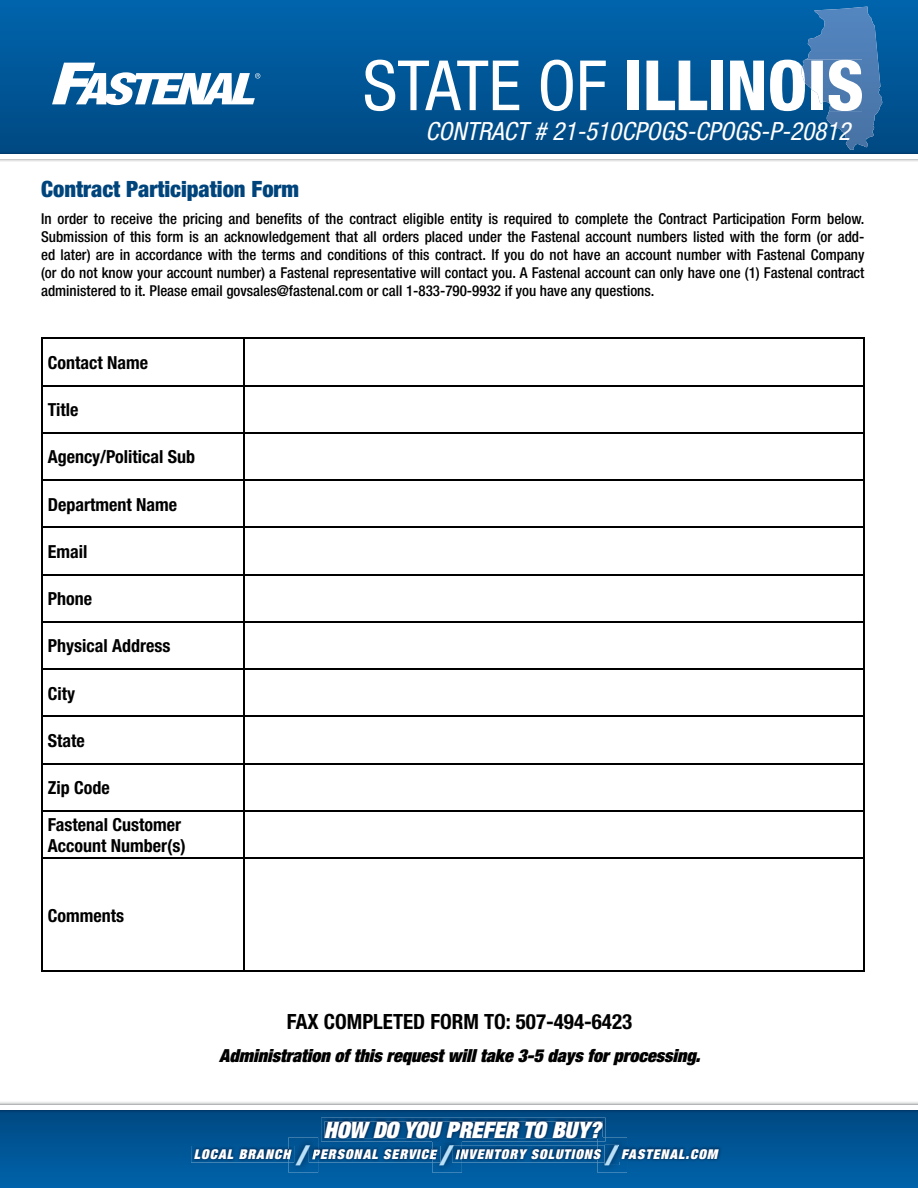
<style>
.page{position:relative;width:918px;height:1188px;background:#fff}
.page>*{position:absolute;margin:0;border:0;box-sizing:border-box;transform-origin:0 0}
.t1{font:800 condensed 69.45px "Helvetica Neue";color:#fff}
.t2{font:italic 900 expanded 27.15px "Helvetica Neue";color:#b9e0f7}
.t3{font:italic condensed 25.05px "Helvetica Neue";color:#fff}
.t4{font:italic 900 expanded 22.65px "Helvetica Neue";color:#fff}
.t5{font:900 condensed 22.5px "Helvetica Neue";color:#00447c}
.t6{font:700 condensed 21px "Helvetica Neue";color:#000}
.t7{font:700 condensed 18px/36.6px "Helvetica Neue";color:#000}
.t8{font:italic 900 expanded 18px "Helvetica Neue";color:#000}
.t9{font:500 condensed 15px/18px "Helvetica Neue";color:#000;text-align:justify}
.t10{font:italic 900 expanded 13.5px "Helvetica Neue";letter-spacing:.075em;color:#fff}
.s1{font-weight:400}
</style>
<div class="page">
<svg style="left:0;top:1112px;width:918px;height:76px;background:#005697"></svg>
<img style="left:0;top:1102px;width:918px;height:10px">
<div style="left:0;top:1105px;width:918px;height:5px;background:#fff"></div>
<img style="left:321px;top:1118px;width:285px;height:23px">
<img style="left:325px;top:1121px;width:278px;height:17px">
<img style="left:597px;top:1137px;width:30px;height:36px">
<svg style="left:597px;top:1137px;width:9px;height:4px"></svg>
<img style="left:605px;top:1145px;width:14px;height:20px">
<img style="left:191px;top:1146px;width:98px;height:17px">
<img style="left:194px;top:1149px;width:95px;height:11px">
<img style="left:318px;top:1146px;width:114px;height:17px">
<img style="left:318px;top:1149px;width:114px;height:11px">
<img style="left:462px;top:1145px;width:142px;height:18px">
<img style="left:462px;top:1149px;width:135px;height:11px">
<svg style="left:597px;top:1149px;width:4px;height:11px"></svg>
<img style="left:619px;top:1145px;width:103px;height:17px">
<svg style="left:618px;top:1145px;width:1px;height:17px"></svg>
<img style="left:432px;top:1137px;width:30px;height:36px">
<svg style="left:432px;top:1149px;width:6px;height:11px"></svg>
<svg style="left:455px;top:1149px;width:7px;height:11px"></svg>
<img style="left:289px;top:1137px;width:29px;height:36px">
<svg style="left:289px;top:1149px;width:3px;height:11px"></svg>
<svg style="left:312px;top:1149px;width:6px;height:11px"></svg>
<svg style="left:0;top:0;width:918px;height:151px;background:#005798"></svg>
<img style="left:0;top:151px;width:918px;height:11px">
<div style="left:0;top:154px;width:918px;height:5px;background:#fff"></div>
<hr style="left:41px;top:338px;width:203px;height:1px;background:#000">
<hr style="left:41px;top:339px;width:2px;height:46px;background:#000">
<hr style="left:244px;top:338px;width:621px;height:1px;background:#000">
<hr style="left:243px;top:339px;width:2px;height:46px;background:#000">
<hr style="left:863px;top:339px;width:2px;height:46px;background:#000">
<hr style="left:41px;top:385px;width:203px;height:1px;background:#000">
<hr style="left:41px;top:386px;width:2px;height:46px;background:#000">
<hr style="left:244px;top:385px;width:621px;height:1px;background:#000">
<hr style="left:243px;top:386px;width:2px;height:46px;background:#000">
<hr style="left:863px;top:386px;width:2px;height:46px;background:#000">
<hr style="left:41px;top:432px;width:203px;height:2px;background:#000">
<hr style="left:41px;top:434px;width:2px;height:45px;background:#000">
<hr style="left:244px;top:432px;width:621px;height:2px;background:#000">
<hr style="left:243px;top:434px;width:2px;height:45px;background:#000">
<hr style="left:863px;top:434px;width:2px;height:45px;background:#000">
<hr style="left:41px;top:479px;width:203px;height:2px;background:#000">
<hr style="left:41px;top:481px;width:2px;height:46px;background:#000">
<hr style="left:244px;top:479px;width:621px;height:2px;background:#000">
<hr style="left:243px;top:481px;width:2px;height:46px;background:#000">
<hr style="left:863px;top:481px;width:2px;height:46px;background:#000">
<hr style="left:41px;top:527px;width:203px;height:1px;background:#000">
<hr style="left:41px;top:528px;width:2px;height:46px;background:#000">
<hr style="left:244px;top:527px;width:621px;height:1px;background:#000">
<hr style="left:243px;top:528px;width:2px;height:46px;background:#000">
<hr style="left:863px;top:528px;width:2px;height:46px;background:#000">
<hr style="left:41px;top:574px;width:203px;height:1px;background:#000">
<hr style="left:41px;top:575px;width:2px;height:46px;background:#000">
<hr style="left:244px;top:574px;width:621px;height:1px;background:#000">
<hr style="left:243px;top:575px;width:2px;height:46px;background:#000">
<hr style="left:863px;top:575px;width:2px;height:46px;background:#000">
<hr style="left:41px;top:621px;width:203px;height:2px;background:#000">
<hr style="left:41px;top:623px;width:2px;height:45px;background:#000">
<hr style="left:244px;top:621px;width:621px;height:2px;background:#000">
<hr style="left:243px;top:623px;width:2px;height:45px;background:#000">
<hr style="left:863px;top:623px;width:2px;height:45px;background:#000">
<hr style="left:41px;top:668px;width:203px;height:2px;background:#000">
<hr style="left:41px;top:670px;width:2px;height:46px;background:#000">
<hr style="left:244px;top:668px;width:621px;height:2px;background:#000">
<hr style="left:243px;top:670px;width:2px;height:46px;background:#000">
<hr style="left:863px;top:670px;width:2px;height:46px;background:#000">
<hr style="left:41px;top:716px;width:203px;height:1px;background:#000">
<hr style="left:41px;top:717px;width:2px;height:46px;background:#000">
<hr style="left:244px;top:716px;width:621px;height:1px;background:#000">
<hr style="left:243px;top:717px;width:2px;height:46px;background:#000">
<hr style="left:863px;top:717px;width:2px;height:46px;background:#000">
<hr style="left:41px;top:763px;width:203px;height:1px;background:#000">
<hr style="left:41px;top:764px;width:2px;height:46px;background:#000">
<hr style="left:244px;top:763px;width:621px;height:1px;background:#000">
<hr style="left:243px;top:764px;width:2px;height:46px;background:#000">
<hr style="left:863px;top:764px;width:2px;height:46px;background:#000">
<hr style="left:41px;top:810px;width:203px;height:2px;background:#000">
<hr style="left:41px;top:812px;width:2px;height:46px;background:#000">
<hr style="left:244px;top:810px;width:621px;height:2px;background:#000">
<hr style="left:243px;top:812px;width:2px;height:46px;background:#000">
<hr style="left:863px;top:812px;width:2px;height:46px;background:#000">
<hr style="left:41px;top:858px;width:203px;height:1px;background:#000">
<hr style="left:41px;top:859px;width:2px;height:111px;background:#000">
<hr style="left:244px;top:858px;width:621px;height:1px;background:#000">
<hr style="left:243px;top:859px;width:2px;height:111px;background:#000">
<hr style="left:863px;top:859px;width:2px;height:111px;background:#000">
<hr style="left:41px;top:970px;width:203px;height:2px;background:#000">
<hr style="left:244px;top:970px;width:621px;height:2px;background:#000">
<svg style="left:52px;top:63px;width:208px;height:42px"></svg>
<svg style="left:801px;top:7px;width:81px;height:143px;background:#3570a9"></svg>
<h1 class="t1" style="left:363px;top:42px;width:503px"><span class="s1">STATE OF</span> ILLINOIS</h1>
<h3 class="t3" style="left:425px;top:117px;width:426px">CONTRACT # 21-510CPOGS-CPOGS-P-20812</h3>
<h3 class="t5" style="left:41px;top:175px;width:259px">Contract Participation Form</h3>
<p class="t9" style="left:41px;top:210px;width:825px">In order to receive the pricing and benefits of the contract eligible entity is required to complete the Contract Participation Form below.<br>Submission of this form is an acknowledgement that all orders placed under the Fastenal account numbers listed with the form (or add&shy;ed later) are in accordance with the terms and conditions of this contract. If you do not have an account number with Fastenal Company (or do not know your account number) a Fastenal representative will contact you. A Fastenal account can only have one (1) Fastenal contract administered to it. Please email govsales@fastenal.com or call 1-833-790-9932 if you have any questions.</p>
<p class="t7" style="left:48px;top:344px;width:102px">Contact Name</p>
<p class="t7" style="left:48px;top:391px;width:32px">Title</p>
<p class="t7" style="left:48px;top:439px;width:149px">Agency/Political Sub</p>
<p class="t7" style="left:48px;top:486px;width:131px">Department Name</p>
<p class="t7" style="left:48px;top:533px;width:41px">Email</p>
<p class="t7" style="left:48px;top:580px;width:46px">Phone</p>
<p class="t7" style="left:48px;top:628px;width:124px">Physical Address</p>
<p class="t7" style="left:48px;top:675px;width:29px">City</p>
<p class="t7" style="left:48px;top:722px;width:38px">State</p>
<p class="t7" style="left:48px;top:769px;width:135px">Zip Code<br>Fastenal Customer</p>
<p class="t7" style="left:48px;top:827px;width:139px">Account Number(s)</p>
<p class="t7" style="left:48px;top:897px;width:78px">Comments</p>
<h3 class="t6" style="left:287px;top:1009px;width:347px">FAX COMPLETED FORM TO: 507-494-6423</h3>
<p class="t8" style="left:219px;top:1044px;width:482px">Administration of this request will take 3-5 days for processing.</p>
<h3 class="t4" style="left:324px;top:1115px;width:278px">HOW DO YOU PREFER TO BUY?</h3>
<h2 class="t2" style="left:296px;top:1138px;width:11px">/</h2>
<h2 class="t2" style="left:440px;top:1138px;width:11px">/</h2>
<h2 class="t2" style="left:605px;top:1138px;width:11px">/</h2>
<p class="t10" style="left:194px;top:1146px;width:98px">LOCAL BRANCH</p>
<p class="t10" style="left:312px;top:1146px;width:126px">PERSONAL SERVICE</p>
<p class="t10" style="left:455px;top:1146px;width:147px">INVENTORY SOLUTIONS</p>
<p class="t10" style="left:621px;top:1146px;width:98px">FASTENAL.COM</p>
</div>
